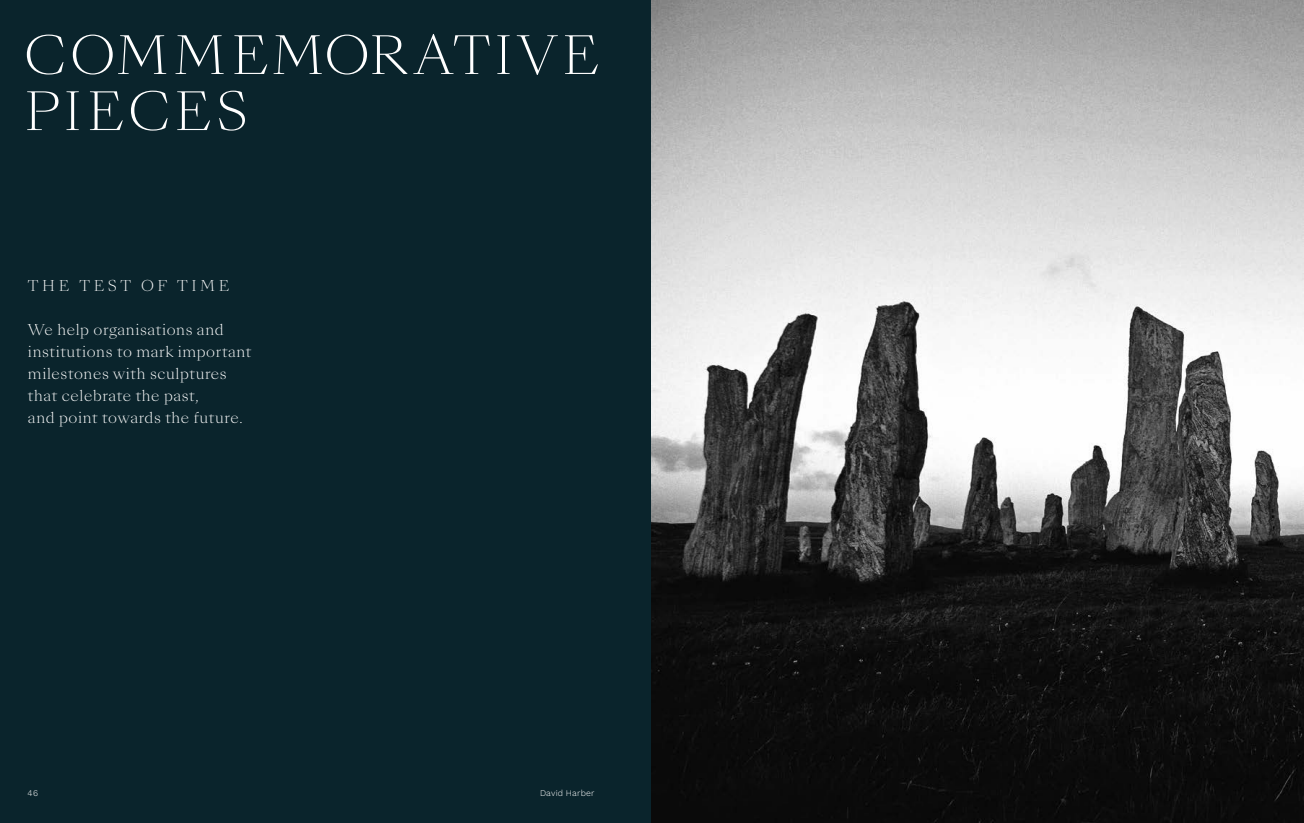
<style>
.page{position:relative;width:1304px;height:823px;background:#fff}
.page>*{position:absolute;margin:0;border:0;box-sizing:border-box;transform-origin:0 0}
.t1{font:300 51px/56px "Sang Bleu Kingdom";letter-spacing:.08em;color:#fff}
.t2{font:300 14.5px/22px "Sang Bleu Kingdom";letter-spacing:.04em;color:#fff}
.t3{font:300 14.5px "Sang Bleu Kingdom";letter-spacing:.25em;color:#fff}
.t4{font:8.7px "Work Sans";letter-spacing:.025em;color:#fff}
</style>
<div class="page">
<div style="left:0;top:0;width:652px;height:822px;background:#0a242c"></div>
<img style="left:652px;top:0;width:652px;height:822px">
<h1 class="t1" style="left:24px;top:30px;width:576px">COMMEMORATIVE<br>PIECES</h1>
<p class="t3" style="left:28px;top:275px;width:203px">THE TEST OF TIME</p>
<p class="t2" style="left:28px;top:319px;width:225px">We help organisations and institutions to mark important milestones with sculptures that celebrate the past,<br>and point towards the future.</p>
<p class="t4" style="left:28px;top:786px;width:12px">46</p>
<p class="t4" style="left:540px;top:786px;width:56px">David Harber</p>
</div>
